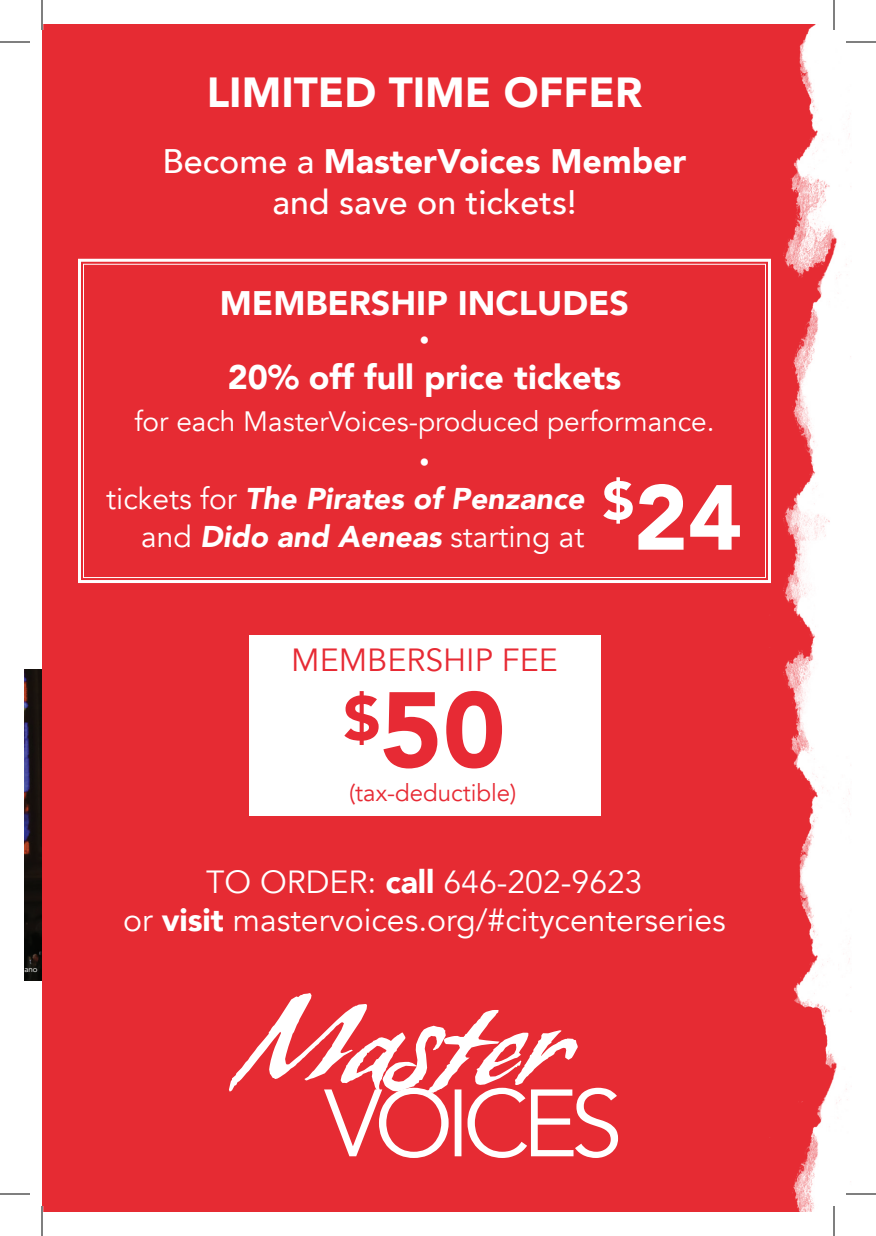
<style>
.page{position:relative;width:876px;height:1236px;background:#fff}
.page>*{position:absolute;margin:0;border:0;box-sizing:border-box;transform-origin:0 0}
.t1{font:900 106px "Avenir";color:#e72a34}
.t2{font:900 91.2px "Avenir";color:#fff}
.t3{font:900 42px "Avenir";color:#fff}
.No_Spacing{font:900 34px "Avenir";color:#fff}
.t4{font:500 34px "Avenir";color:#fff}
.t5{font:32px "Avenir";color:#fff}
.t6{font:32px "Avenir";color:#e72a34}
.No_Spacing-2{font:italic 900 30px/38px "Avenir";color:#fff;text-align:right}
.No_Spacing-3{font:28px "Avenir";color:#fff}
.No_Spacing-4{font:26px "Bask Old Face";color:#fff}
.t7{font:24px "Avenir";color:#e72a34}
.s1{font-weight:500}
.s2{font-weight:400;font-style:normal}
.s3{font-weight:900}
</style>
<div class="page">
<img style="left:24px;top:670px;width:18px;height:310px">
<div style="left:42px;top:24px;width:810px;height:1188px;background:#e62b33"></div>
<img style="left:783px;top:24px;width:69px;height:1188px">
<svg style="left:78px;top:258px;width:693px;height:325px"></svg>
<svg style="left:229px;top:993px;width:389px;height:165px"></svg>
<div style="left:249px;top:636px;width:352px;height:180px;background:#fff"></div>
<hr style="left:846px;top:41px;width:30px;height:2px;background:#fff">
<hr style="left:846px;top:1193px;width:30px;height:2px;background:#fff">
<hr style="left:833px;top:0;width:2px;height:30px;background:#fff">
<hr style="left:833px;top:1206px;width:2px;height:30px;background:#fff">
<hr style="left:0;top:42px;width:30px;height:1px;background:#000">
<hr style="left:846px;top:42px;width:30px;height:1px;background:#000">
<hr style="left:0;top:1194px;width:30px;height:1px;background:#000">
<hr style="left:846px;top:1194px;width:30px;height:1px;background:#000">
<hr style="left:42px;top:0;width:1px;height:30px;background:#000">
<hr style="left:42px;top:1206px;width:1px;height:30px;background:#000">
<hr style="left:834px;top:0;width:1px;height:30px;background:#000">
<hr style="left:834px;top:1206px;width:1px;height:30px;background:#000">
<p class="t3" style="left:207px;top:57px;width:437px">LIMITED TIME OFFER</p>
<p class="No_Spacing" style="left:163px;top:132px;width:525px"><span class="s1">Become a</span> MasterVoices Member</p>
<p class="t4" style="left:272px;top:173px;width:306px">and save on tickets!</p>
<p class="No_Spacing" style="left:220px;top:274px;width:411px">MEMBERSHIP INCLUDES</p>
<p class="No_Spacing-4" style="left:416px;top:326px;width:19px">•</p>
<p class="No_Spacing" style="left:228px;top:348px;width:395px">20% off full price tickets</p>
<p class="No_Spacing-3" style="left:134px;top:405px;width:582px">for each MasterVoices-produced performance.</p>
<p class="No_Spacing-4" style="left:416px;top:448px;width:19px">•</p>
<p class="t2" style="left:602px;top:440px;width:141px"><sup>$</sup>24</p>
<p class="No_Spacing-2" style="left:106px;top:479px;width:480px"><span class="s2">tickets for</span> The Pirates of Penzance <span class="s2">and</span> Dido and Aeneas <span class="s2">starting at</span></p>
<p class="t6" style="left:291px;top:641px;width:268px">MEMBERSHIP FEE</p>
<p class="t1" style="left:343px;top:639px;width:164px"><sup>$</sup>50</p>
<p class="t7" style="left:349px;top:778px;width:169px">(tax-deductible)</p>
<p class="t5" style="left:206px;top:863px;width:438px">TO ORDER: <span class="s3">call</span> 646-202-9623</p>
<p class="t5" style="left:123px;top:901px;width:604px">or <span class="s3">visit</span> mastervoices.org/#citycenterseries</p>
</div>
